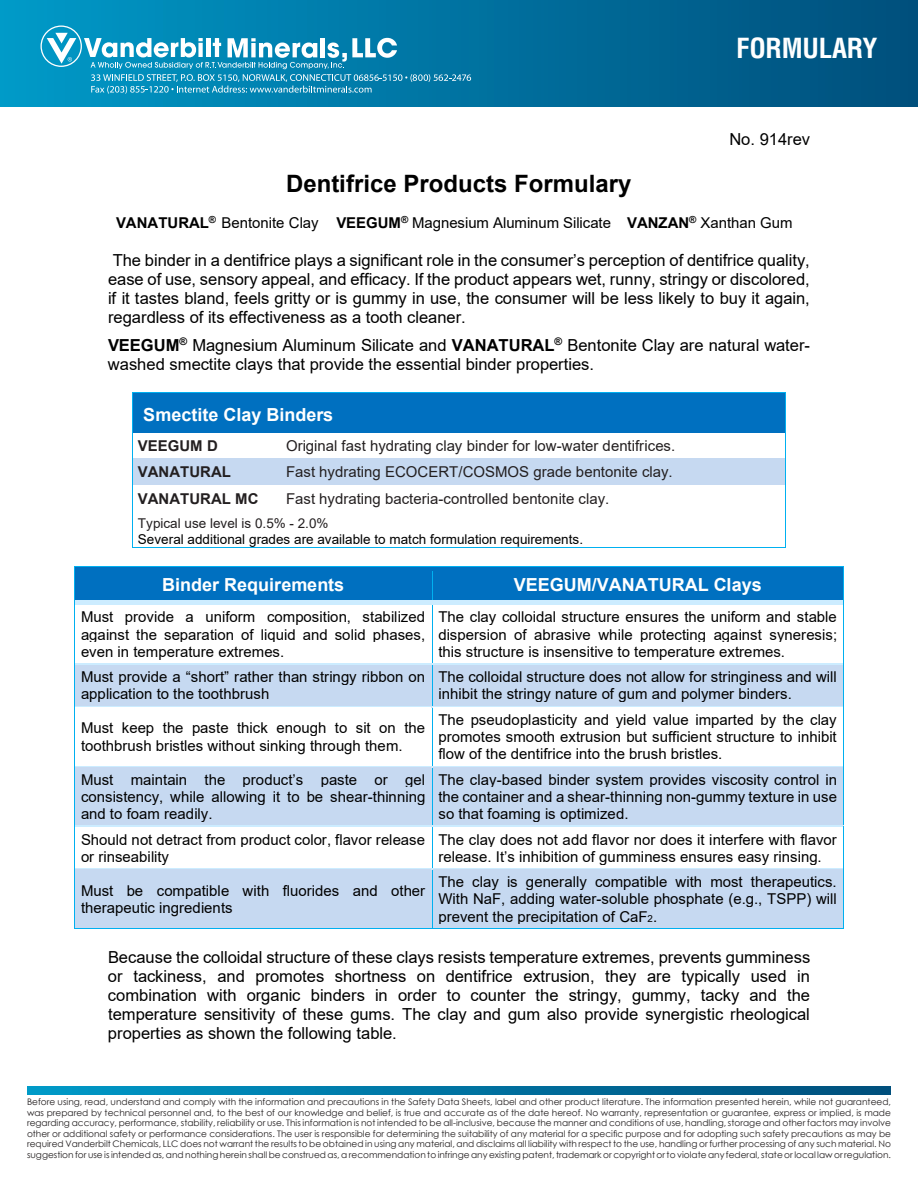
<style>
.page{position:relative;width:918px;height:1188px;background:#fff}
.page>*{position:absolute;margin:0;border:0;box-sizing:border-box;transform-origin:0 0}
.t1{font:700 condensed 27px "Helvetica";letter-spacing:-.01em;color:#fff}
.t2{font:700 24px "Arial";color:#000}
.t3{font:700 18px "Arial";color:#fff}
.t4{font:16.5px/19px "Arial";color:#000;text-align:justify}
.t5{font:15px/17.2px "Arial";color:#000;text-align:justify}
.t6{font:15px "Arial";color:#231f20}
.t7{font:700 15px "Arial";color:#231f20}
.t8{font:13.5px "Arial";letter-spacing:.005em;color:#000}
.t9{font:13.5px "Arial";letter-spacing:.005em;color:#231f20}
.t10{font:9px/10.5px "Century Gothic";color:#231f20;text-align:justify}
.s1{font-weight:700}
.s2{font-size:9.75px}
</style>
<div class="page">
<svg style="left:27px;top:1087px;width:864px;height:8px;background:#0073a1"></svg>
<div style="left:0;top:0;width:918px;height:107px;background:linear-gradient(to right,#0099c8,#004e7b)"></div>
<svg style="left:40px;top:26px;width:431px;height:68px;background:#2c98bf"></svg>
<div style="left:132px;top:393px;width:654px;height:40px;background:#0070c0"></div>
<hr style="left:132px;top:392px;width:653px;height:1px;background:#00b0f0">
<hr style="left:132px;top:394px;width:1px;height:39px;background:#00b0f0">
<hr style="left:785px;top:394px;width:1px;height:39px;background:#00b0f0">
<div style="left:132px;top:459px;width:149px;height:26px;background:#c6d9f1"></div>
<div style="left:281px;top:459px;width:505px;height:26px;background:#c6d9f1"></div>
<svg style="left:132px;top:433px;width:1px;height:78px"></svg>
<svg style="left:785px;top:433px;width:1px;height:78px"></svg>
<hr style="left:132px;top:511px;width:1px;height:36px;background:#00b0f0">
<hr style="left:132px;top:547px;width:653px;height:1px;background:#00b0f0">
<hr style="left:785px;top:511px;width:1px;height:36px;background:#00b0f0">
<div style="left:75px;top:567px;width:356px;height:33px;background:#0070c0"></div>
<div style="left:432px;top:567px;width:411px;height:33px;background:#0070c0"></div>
<hr style="left:75px;top:567px;width:357px;height:4px;background:#0070c0">
<hr style="left:74px;top:597px;width:358px;height:3px;background:#0070c0">
<svg style="left:74px;top:567px;width:1px;height:41px"></svg>
<div style="left:75px;top:600px;width:357px;height:5px;background:#ccecff"></div>
<svg style="left:432px;top:571px;width:4px;height:37px"></svg>
<div style="left:436px;top:600px;width:407px;height:5px;background:#ccecff"></div>
<svg style="left:843px;top:567px;width:1px;height:41px"></svg>
<hr style="left:74px;top:608px;width:1px;height:55px;background:#00b0f0">
<hr style="left:432px;top:608px;width:1px;height:55px;background:#00b0f0">
<hr style="left:843px;top:608px;width:1px;height:55px;background:#00b0f0">
<div style="left:75px;top:665px;width:356px;height:41px;background:#c6d9f1"></div>
<div style="left:432px;top:665px;width:411px;height:41px;background:#c6d9f1"></div>
<hr style="left:75px;top:663px;width:357px;height:2px;background:#ccecff">
<hr style="left:75px;top:665px;width:357px;height:3px;background:#c6d9f1">
<hr style="left:433px;top:663px;width:410px;height:2px;background:#ccecff">
<hr style="left:74px;top:703px;width:358px;height:3px;background:#c6d9f1">
<hr style="left:74px;top:668px;width:1px;height:38px;background:#00b0f0">
<hr style="left:432px;top:668px;width:1px;height:38px;background:#00b0f0">
<hr style="left:843px;top:668px;width:1px;height:38px;background:#00b0f0">
<hr style="left:75px;top:706px;width:357px;height:1px;background:#ccecff">
<hr style="left:433px;top:706px;width:410px;height:1px;background:#ccecff">
<hr style="left:74px;top:711px;width:1px;height:55px;background:#00b0f0">
<hr style="left:432px;top:711px;width:1px;height:55px;background:#00b0f0">
<hr style="left:843px;top:711px;width:1px;height:55px;background:#00b0f0">
<div style="left:75px;top:767px;width:356px;height:59px;background:#c6d9f1"></div>
<div style="left:432px;top:767px;width:411px;height:59px;background:#c6d9f1"></div>
<hr style="left:75px;top:766px;width:357px;height:1px;background:#ccecff">
<hr style="left:75px;top:767px;width:357px;height:4px;background:#c6d9f1">
<hr style="left:433px;top:766px;width:410px;height:1px;background:#ccecff">
<hr style="left:74px;top:822px;width:358px;height:3px;background:#c6d9f1">
<hr style="left:74px;top:771px;width:1px;height:55px;background:#00b0f0">
<hr style="left:432px;top:771px;width:1px;height:55px;background:#00b0f0">
<hr style="left:843px;top:771px;width:1px;height:55px;background:#00b0f0">
<hr style="left:75px;top:826px;width:357px;height:1px;background:#ccecff">
<hr style="left:433px;top:826px;width:410px;height:1px;background:#ccecff">
<hr style="left:74px;top:831px;width:1px;height:37px;background:#00b0f0">
<hr style="left:432px;top:831px;width:1px;height:37px;background:#00b0f0">
<hr style="left:843px;top:831px;width:1px;height:37px;background:#00b0f0">
<div style="left:75px;top:870px;width:356px;height:58px;background:#c6d9f1"></div>
<div style="left:432px;top:870px;width:411px;height:58px;background:#c6d9f1"></div>
<hr style="left:75px;top:868px;width:357px;height:2px;background:#ccecff">
<hr style="left:75px;top:870px;width:357px;height:3px;background:#c6d9f1">
<hr style="left:433px;top:868px;width:410px;height:2px;background:#ccecff">
<hr style="left:74px;top:925px;width:358px;height:3px;background:#c6d9f1">
<hr style="left:74px;top:873px;width:1px;height:55px;background:#00b0f0">
<hr style="left:75px;top:928px;width:357px;height:1px;background:#00b0f0">
<hr style="left:432px;top:873px;width:1px;height:55px;background:#00b0f0">
<hr style="left:432px;top:928px;width:411px;height:1px;background:#00b0f0">
<hr style="left:843px;top:873px;width:1px;height:55px;background:#00b0f0">
<h1 class="t1" style="left:736px;top:32px;width:143px">FORMULARY</h1>
<p class="t4" style="left:729px;top:130px;width:82px">No. 914rev</p>
<h2 class="t2" style="left:286px;top:166px;width:347px">Dentifrice Products Formulary</h2>
<p class="t5" style="left:116px;top:214px;width:678px"><span class="s1">VANATURAL</span><sup>®</sup> Bentonite Clay <span class="s1">VEEGUM</span><sup>®</sup> Magnesium Aluminum Silicate <span class="s1">VANZAN</span><sup>®</sup> Xanthan Gum</p>
<p class="t4" style="left:108px;top:251px;width:703px">The binder in a dentifrice plays a significant role in the consumer’s perception of dentifrice quality, ease of use, sensory appeal, and efficacy. If the product appears wet, runny, stringy or discolored, if it tastes bland, feels gritty or is gummy in use, the consumer will be less likely to buy it again, regardless of its effectiveness as a tooth cleaner.</p>
<p class="t4" style="left:108px;top:335px;width:704px"><span class="s1">VEEGUM</span><sup>®</sup> Magnesium Aluminum Silicate and <span class="s1">VANATURAL</span><sup>®</sup> Bentonite Clay are natural water&shy;washed smectite clays that provide the essential binder properties.</p>
<p class="t3" style="left:143px;top:402px;width:192px">Smectite Clay Binders</p>
<p class="t7" style="left:138px;top:435px;width:81px">VEEGUM D</p>
<p class="t6" style="left:286px;top:435px;width:391px">Original fast hydrating clay binder for low-water dentifrices.</p>
<p class="t7" style="left:138px;top:462px;width:95px">VANATURAL</p>
<p class="t6" style="left:286px;top:462px;width:388px">Fast hydrating ECOCERT/COSMOS grade bentonite clay.</p>
<p class="t7" style="left:138px;top:488px;width:122px">VANATURAL MC</p>
<p class="t6" style="left:286px;top:488px;width:325px">Fast hydrating bacteria-controlled bentonite clay.</p>
<p class="t9" style="left:138px;top:514px;width:192px">Typical use level is 0.5% - 2.0%</p>
<p class="t8" style="left:138px;top:530px;width:447px">Several additional grades are available to match formulation requirements.</p>
<p class="t3" style="left:162px;top:572px;width:184px">Binder Requirements</p>
<p class="t3" style="left:514px;top:572px;width:250px">VEEGUM/VANATURAL Clays</p>
<p class="t5" style="left:81px;top:608px;width:346px">Must provide a uniform composition, stabilized against the separation of liquid and solid phases, even in temperature extremes.</p>
<p class="t5" style="left:438px;top:608px;width:400px">The clay colloidal structure ensures the uniform and stable dispersion of abrasive while protecting against syneresis; this structure is insensitive to temperature extremes.</p>
<p class="t5" style="left:81px;top:668px;width:346px">Must provide a “short” rather than stringy ribbon on application to the toothbrush</p>
<p class="t5" style="left:438px;top:668px;width:400px">The colloidal structure does not allow for stringiness and will inhibit the stringy nature of gum and polymer binders.</p>
<p class="t5" style="left:81px;top:720px;width:346px">Must keep the paste thick enough to sit on the toothbrush bristles without sinking through them.</p>
<p class="t5" style="left:438px;top:711px;width:400px">The pseudoplasticity and yield value imparted by the clay promotes smooth extrusion but sufficient structure to inhibit flow of the dentifrice into the brush bristles.</p>
<p class="t5" style="left:81px;top:771px;width:346px">Must maintain the product’s paste or gel consistency, while allowing it to be shear-thinning and to foam readily.</p>
<p class="t5" style="left:438px;top:771px;width:400px">The clay-based binder system provides viscosity control in the container and a shear-thinning non-gummy texture in use so that foaming is optimized.</p>
<p class="t5" style="left:81px;top:831px;width:346px">Should not detract from product color, flavor release or rinseability</p>
<p class="t5" style="left:438px;top:831px;width:400px">The clay does not add flavor nor does it interfere with flavor release. It’s inhibition of gumminess ensures easy rinsing.</p>
<p class="t5" style="left:81px;top:882px;width:346px">Must be compatible with fluorides and other therapeutic ingredients</p>
<p class="t5" style="left:438px;top:873px;width:400px">The clay is generally compatible with most therapeutics.<br>With NaF, adding water-soluble phosphate (e.g., TSPP) will prevent the precipitation of CaF<span class="s2">2</span>.</p>
<p class="t4" style="left:108px;top:948px;width:704px">Because the colloidal structure of these clays resists temperature extremes, prevents gumminess or tackiness, and promotes shortness on dentifrice extrusion, they are typically used in combination with organic binders in order to counter the stringy, gummy, tacky and the temperature sensitivity of these gums. The clay and gum also provide synergistic rheological properties as shown the following table.</p>
<p class="t10" style="left:27px;top:1097px;width:866px">Before using, read, understand and comply with the information and precautions in the Safety Data Sheets, label and other product literature. The information presented herein, while not guaranteed, was prepared by technical personnel and, to the best of our knowledge and belief, is true and accurate as of the date hereof. No warranty, representation or guarantee, express or implied, is made regarding accuracy, performance, stability, reliability or use. This information is not intended to be all-inclusive, because the manner and conditions of use, handling, storage and other factors may involve other or additional safety or performance considerations. The user is responsible for determining the suitability of any material for a specific purpose and for adopting such safety precautions as may be required Vanderbilt Chemicals, LLC does not warrant the results to be obtained in using any material, and disclaims all liability with respect to the use, handling or further processing of any such material. No suggestion for use is intended as, and nothing herein shall be construed as, a recommendation to infringe any existing patent, trademark or copyright or to violate any federal, state or local law or regulation.</p>
</div>
